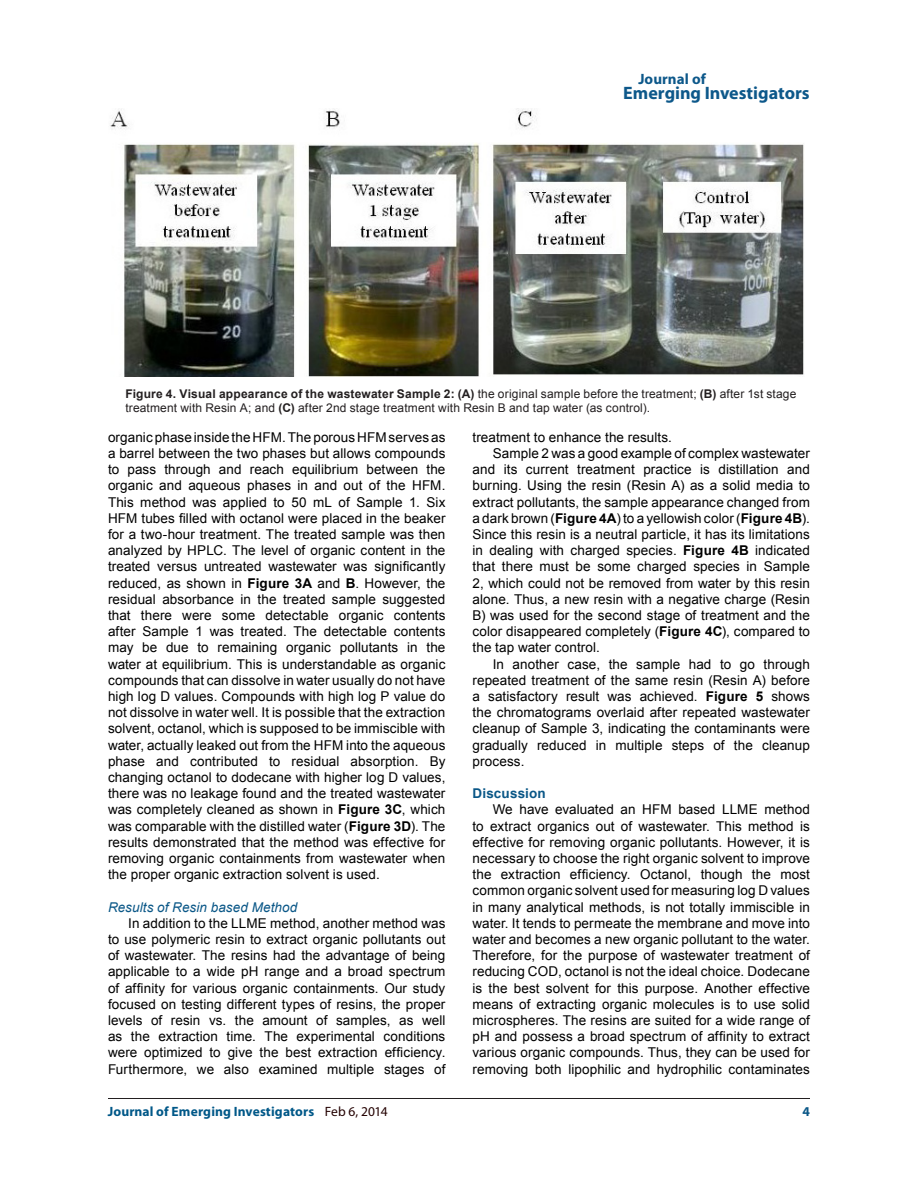
<style>
.page{position:relative;width:918px;height:1188px;background:#fff}
.page>*{position:absolute;margin:0;border:0;box-sizing:border-box;transform-origin:0 0}
.t1{font:700 18px "Myriad Pro";color:#0d588a}
.t2{font:700 15px "Myriad Pro";letter-spacing:.005em;color:#0d588a}
.t3{font:13.5px/16.2px "Arial";letter-spacing:.005em;color:#000;text-align:justify}
.t4{font:700 13.5px "Myriad Pro";letter-spacing:.01em;color:#005888}
.t5{font:italic 13.5px "Arial";letter-spacing:.005em;color:#0a5787}
.t6{font:700 13.5px "Arial";letter-spacing:.01em;color:#0a5787}
.t7{font:700 13.5px "Myriad Pro";color:#0a5787}
.t8{font:12px/14.4px "Arial";letter-spacing:.01em;color:#231f20}
.s1{font-weight:700}
.s2{font-weight:400;color:#230000}
</style>
<div class="page">
<hr style="left:108px;top:1098px;width:702px;height:1px;background:#231f20">
<img style="left:110px;top:108px;width:694px;height:269px">
<p class="t2" style="left:638px;top:69px;width:69px">Journal of</p>
<h1 class="t1" style="left:623px;top:81px;width:188px">Emerging Investigators</h1>
<p class="t8" style="left:125px;top:386px;width:673px"><span class="s1">Figure 4. Visual appearance of the wastewater Sample 2: (A)</span> the original sample before the treatment; <span class="s1">(B)</span> after 1st stage treatment with Resin A; and <span class="s1">(C)</span> after 2nd stage treatment with Resin B and tap water (as control).</p>
<p class="t3" style="left:108px;top:429px;width:339px">organic phase inside the HFM. The porous HFM serves as a barrel between the two phases but allows compounds to pass through and reach equilibrium between the organic and aqueous phases in and out of the HFM.<br>This method was applied to 50 mL of Sample 1. Six HFM tubes filled with octanol were placed in the beaker for a two-hour treatment. The treated sample was then analyzed by HPLC. The level of organic content in the treated versus untreated wastewater was significantly reduced, as shown in <span class="s1">Figure 3A</span> and <span class="s1">B</span>. However, the residual absorbance in the treated sample suggested that there were some detectable organic contents after Sample 1 was treated. The detectable contents may be due to remaining organic pollutants in the water at equilibrium. This is understandable as organic compounds that can dissolve in water usually do not have high log D values. Compounds with high log P value do not dissolve in water well. It is possible that the extraction solvent, octanol, which is supposed to be immiscible with water, actually leaked out from the HFM into the aqueous phase and contributed to residual absorption. By changing octanol to dodecane with higher log D values, there was no leakage found and the treated wastewater was completely cleaned as shown in <span class="s1">Figure 3C</span>, which was comparable with the distilled water (<span class="s1">Figure 3D</span>). The results demonstrated that the method was effective for removing organic containments from wastewater when the proper organic extraction solvent is used.</p>
<p class="t5" style="left:108px;top:898px;width:191px">Results of Resin based Method</p>
<p class="t3" style="left:108px;top:915px;width:339px;text-indent:20px">In addition to the LLME method, another method was to use polymeric resin to extract organic pollutants out of wastewater. The resins had the advantage of being applicable to a wide pH range and a broad spectrum of affinity for various organic containments. Our study focused on testing different types of resins, the proper levels of resin vs. the amount of samples, as well as the extraction time. The experimental conditions were optimized to give the best extraction efficiency.<br>Furthermore, we also examined multiple stages of</p>
<p class="t3" style="left:472px;top:429px;width:201px">treatment to enhance the results.</p>
<p class="t3" style="left:472px;top:445px;width:339px;text-indent:20px">Sample 2 was a good example of complex wastewater and its current treatment practice is distillation and burning. Using the resin (Resin A) as a solid media to extract pollutants, the sample appearance changed from a dark brown (<span class="s1">Figure 4A</span>) to a yellowish color (<span class="s1">Figure 4B</span>).<br>Since this resin is a neutral particle, it has its limitations in dealing with charged species. <span class="s1">Figure 4B</span> indicated that there must be some charged species in Sample 2, which could not be removed from water by this resin alone. Thus, a new resin with a negative charge (Resin B) was used for the second stage of treatment and the color disappeared completely (<span class="s1">Figure 4C</span>), compared to the tap water control.</p>
<p class="t3" style="left:472px;top:656px;width:339px;text-indent:20px">In another case, the sample had to go through repeated treatment of the same resin (Resin A) before a satisfactory result was achieved. <span class="s1">Figure 5</span> shows the chromatograms overlaid after repeated wastewater cleanup of Sample 3, indicating the contaminants were gradually reduced in multiple steps of the cleanup process.</p>
<p class="t6" style="left:472px;top:785px;width:75px">Discussion</p>
<p class="t3" style="left:472px;top:802px;width:339px;text-indent:20px">We have evaluated an HFM based LLME method to extract organics out of wastewater. This method is effective for removing organic pollutants. However, it is necessary to choose the right organic solvent to improve the extraction efficiency. Octanol, though the most common organic solvent used for measuring log D values in many analytical methods, is not totally immiscible in water. It tends to permeate the membrane and move into water and becomes a new organic pollutant to the water.<br>Therefore, for the purpose of wastewater treatment of reducing COD, octanol is not the ideal choice. Dodecane is the best solvent for this purpose. Another effective means of extracting organic molecules is to use solid microspheres. The resins are suited for a wide range of pH and possess a broad spectrum of affinity to extract various organic compounds. Thus, they can be used for removing both lipophilic and hydrophilic contaminates</p>
<p class="t4" style="left:108px;top:1102px;width:281px">Journal of Emerging Investigators <span class="s2">Feb 6, 2014</span></p>
<p class="t7" style="left:803px;top:1102px;width:9px">4</p>
</div>
